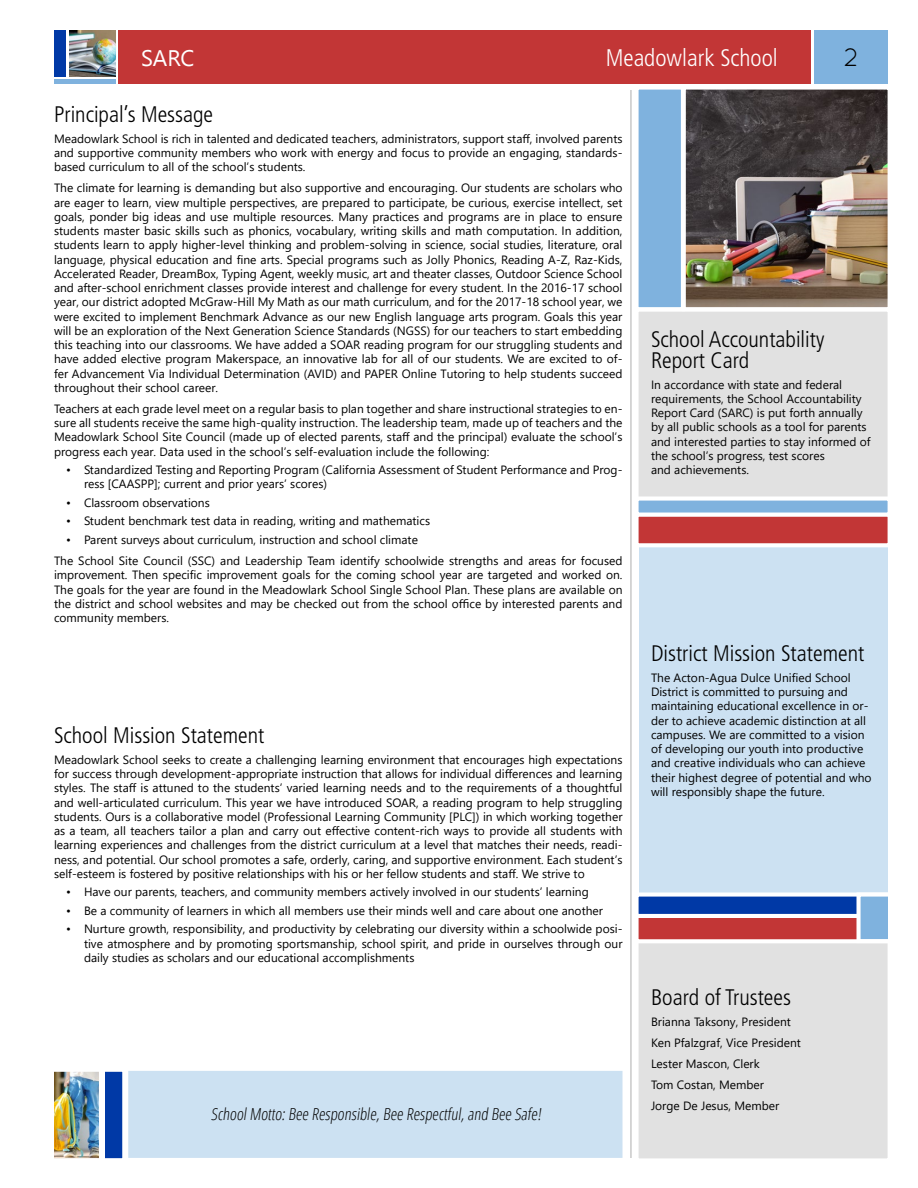
<style>
.page{position:relative;width:918px;height:1188px;background:#fff}
.page>*{position:absolute;margin:0;border:0;box-sizing:border-box;transform-origin:0 0}
.t1{font:25.5px "Quicksand";color:#010101}
.t2{font:300 condensed 24px "Frutiger LT Std";color:#fff}
.t3{font:300 condensed 22.5px/21px "Frutiger LT Std";color:#010101}
.t4{font:300 condensed 16.5px "Open Sans";color:#010101}
.t5{font:12px/14.2px "Segoe UI";color:#010101;text-align:justify}
</style>
<div class="page">
<div style="left:815px;top:30px;width:73px;height:54px;background:#7fb2de"></div>
<div style="left:639px;top:90px;width:249px;height:1068px;background:#cce1f2"></div>
<hr style="left:630px;top:90px;width:2px;height:1068px;background:#c8c8c8">
<div style="left:118px;top:30px;width:694px;height:54px;background:#c23636"></div>
<img style="left:69px;top:30px;width:47px;height:46px">
<div style="left:54px;top:30px;width:12px;height:46px;background:#0039a6"></div>
<hr style="left:54px;top:80px;width:62px;height:4px;background:#7fb2de">
<div style="left:638px;top:313px;width:250px;height:183px;background:#e1e1e1"></div>
<div style="left:638px;top:943px;width:250px;height:216px;background:#e1e1e1"></div>
<div style="left:635px;top:908px;width:257px;height:35px;background:#c23636;border:4px solid #fff"></div>
<div style="left:635px;top:893px;width:257px;height:25px;background:#0039a6;border:4px solid #fff"></div>
<svg style="left:861px;top:898px;width:26px;height:40px"></svg>
<div style="left:856px;top:893px;width:36px;height:50px;border:4px solid #fff"></div>
<div style="left:635px;top:512px;width:257px;height:35px;background:#c23636;border:4px solid #fff"></div>
<div style="left:635px;top:496px;width:257px;height:21px;background:#7fb2de;border:4px solid #fff"></div>
<svg style="left:638px;top:89px;width:42px;height:224px;background:#85b6df"></svg>
<img style="left:680px;top:83px;width:208px;height:230px">
<div style="left:131px;top:1071px;width:491px;height:87px;background:#cce1f2"></div>
<img style="left:54px;top:1071px;width:77px;height:88px">
<h2 class="t2" style="left:606px;top:44px;width:174px">Meadowlark School</h2>
<h1 class="t1" style="left:844px;top:42px;width:17px">2</h1>
<h3 class="t3" style="left:54px;top:104px;width:161px">Principal’s Message</h3>
<p class="t5" style="left:54px;top:130px;width:570px">Meadowlark School is rich in talented and dedicated teachers, administrators, support staff, involved parents and supportive community members who work with energy and focus to provide an engaging, standards&shy;based curriculum to all of the school’s students.</p>
<p class="t5" style="left:54px;top:180px;width:570px">The climate for learning is demanding but also supportive and encouraging. Our students are scholars who are eager to learn, view multiple perspectives, are prepared to participate, be curious, exercise intellect, set goals, ponder big ideas and use multiple resources. Many practices and programs are in place to ensure students master basic skills such as phonics, vocabulary, writing skills and math computation. In addition, students learn to apply higher-level thinking and problem-solving in science, social studies, literature, oral language, physical education and fine arts. Special programs such as Jolly Phonics, Reading A-Z, Raz-Kids, Accelerated Reader, DreamBox, Typing Agent, weekly music, art and theater classes, Outdoor Science School and after-school enrichment classes provide interest and challenge for every student. In the 2016-17 school year, our district adopted McGraw-Hill My Math as our math curriculum, and for the 2017-18 school year, we were excited to implement Benchmark Advance as our new English language arts program. Goals this year will be an exploration of the Next Generation Science Standards (NGSS) for our teachers to start embedding this teaching into our classrooms. We have added a SOAR reading program for our struggling students and have added elective program Makerspace, an innovative lab for all of our students. We are excited to of&shy;fer Advancement Via Individual Determination (AVID) and PAPER Online Tutoring to help students succeed throughout their school career.</p>
<p class="t5" style="left:54px;top:400px;width:570px">Teachers at each grade level meet on a regular basis to plan together and share instructional strategies to en&shy;sure all students receive the same high-quality instruction. The leadership team, made up of teachers and the Meadowlark School Site Council (made up of elected parents, staff and the principal) evaluate the school’s progress each year. Data used in the school’s self-evaluation include the following:</p>
<p class="t5" style="left:84px;top:462px;width:540px;text-indent:-18px">• Standardized Testing and Reporting Program (California Assessment of Student Performance and Prog&shy;ress [CAASPP]; current and prior years’ scores)</p>
<p class="t5" style="left:66px;top:494px;width:145px">• Classroom observations</p>
<p class="t5" style="left:66px;top:513px;width:366px">• Student benchmark test data in reading, writing and mathematics</p>
<p class="t5" style="left:54px;top:528px;width:570px;line-height:21px;text-indent:12px">• Parent surveys about curriculum, instruction and school climate<br>The School Site Council (SSC) and Leadership Team identify schoolwide strengths and areas for focused</p>
<p class="t5" style="left:54px;top:567px;width:570px">improvement. Then specific improvement goals for the coming school year are targeted and worked on.<br>The goals for the year are found in the Meadowlark School Single School Plan. These plans are available on the district and school websites and may be checked out from the school office by interested parents and community members.</p>
<h3 class="t3" style="left:54px;top:725px;width:212px">School Mission Statement</h3>
<p class="t5" style="left:54px;top:751px;width:570px">Meadowlark School seeks to create a challenging learning environment that encourages high expectations for success through development-appropriate instruction that allows for individual differences and learning styles. The staff is attuned to the students’ varied learning needs and to the requirements of a thoughtful and well-articulated curriculum. This year we have introduced SOAR, a reading program to help struggling students. Ours is a collaborative model (Professional Learning Community [PLC]) in which working together as a team, all teachers tailor a plan and carry out effective content-rich ways to provide all students with learning experiences and challenges from the district curriculum at a level that matches their needs, readi&shy;ness, and potential. Our school promotes a safe, orderly, caring, and supportive environment. Each student’s self-esteem is fostered by positive relationships with his or her fellow students and staff. We strive to</p>
<p class="t5" style="left:66px;top:884px;width:524px">• Have our parents, teachers, and community members actively involved in our students’ learning</p>
<p class="t5" style="left:66px;top:902px;width:538px">• Be a community of learners in which all members use their minds well and care about one another</p>
<p class="t5" style="left:84px;top:921px;width:540px;text-indent:-18px">• Nurture growth, responsibility, and productivity by celebrating our diversity within a schoolwide posi&shy;tive atmosphere and by promoting sportsmanship, school spirit, and pride in ourselves through our daily studies as scholars and our educational accomplishments</p>
<h3 class="t4" style="left:211px;top:1103px;width:335px">SchoolMotto:Bee Responsible,Bee Respectful,and Bee Safe!</h3>
<h3 class="t3" style="left:651px;top:329px;width:175px">School Accountability<br>Report Card</h3>
<p class="t5" style="left:651px;top:376px;width:221px;text-align:left">In accordance with state and federal requirements, the School Accountability Report Card (SARC) is put forth annually by all public schools as a tool for parents and interested parties to stay informed of the school’s progress, test scores<br>and achievements.</p>
<h3 class="t3" style="left:651px;top:643px;width:215px">District Mission Statement</h3>
<p class="t5" style="left:651px;top:669px;width:222px;text-align:left">The Acton-Agua Dulce Unified School District is committed to pursuing and maintaining educational excellence in or&shy;der to achieve academic distinction at all campuses. We are committed to a vision of developing our youth into productive and creative individuals who can achieve their highest degree of potential and who will responsibly shape the future.</p>
<h3 class="t3" style="left:651px;top:988px;width:142px">Board of Trustees</h3>
<p class="t5" style="left:651px;top:1011px;width:151px;line-height:21px;text-align:left">Brianna Taksony, President<br>Ken Pfalzgraf, Vice President<br>Lester Mascon, Clerk<br>Tom Costan, Member<br>Jorge De Jesus, Member</p>
</div>
